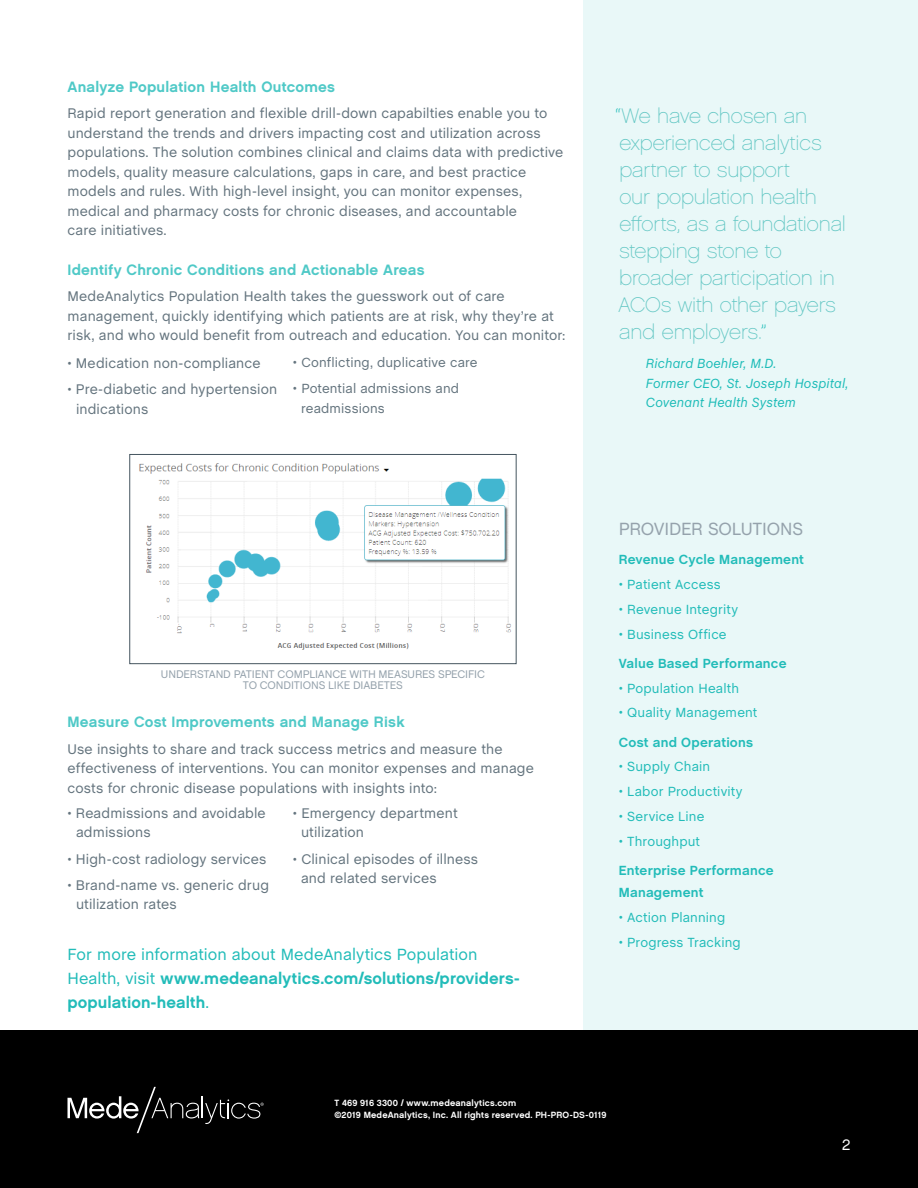
<style>
.page{position:relative;width:918px;height:1188px;background:#fff}
.page>*{position:absolute;margin:0;border:0;box-sizing:border-box;transform-origin:0 0}
.t1{font:21px/27px "Chalet Paris Nineteen Sixty";letter-spacing:-.005em;color:#64c7c4}
.t2{font:18px "Chalet";letter-spacing:-.01em;color:#95a2ac}
.t3{font:16.5px/24px "Chalet";color:#22bcb9}
.t4{font:15px "Chalet New York Nineteen Sixty";letter-spacing:.015em;color:#4fc9c7}
.t5{font:15px "Chalet London Nineteen Sixty";color:#fff}
.t6{font:14.25px/19.5px "Chalet";letter-spacing:.005em;color:#64747e}
.t7{font:13.5px "Chalet";letter-spacing:.01em;color:#22bcb9}
.t8{font:700 13.5px/22.5px "Chalet";letter-spacing:.015em;color:#22bcb9}
.t9{font:italic 13.5px/19.5px "Chalet";letter-spacing:.01em;color:#1dbcb8}
.t10{font:13.5px/19.5px "Chalet";letter-spacing:.01em;color:#64747e}
.t11{font:11.25px/11.2px "Chalet";letter-spacing:-.01em;color:#95a2ac;text-align:center}
.t12{font:9px/12px "Chalet New York Nineteen Sixty";letter-spacing:.015em;color:#fff}
.s1{font-size:13.5px}
.s2{color:#1dbcb8}
.s3{font-family:"Chalet New York Nineteen Sixty"}
</style>
<div class="page">
<div style="left:584px;top:0;width:334px;height:1188px;background:#e9f8f8"></div>
<div style="left:0;top:1031px;width:918px;height:157px;background:#000"></div>
<svg style="left:68px;top:1087px;width:196px;height:46px"></svg>
<img style="left:139px;top:463px;width:373px;height:187px">
<div style="left:130px;top:454px;width:386px;height:210px;border:1px solid #45555f"></div>
<p class="t4" style="left:67px;top:78px;width:269px">Analyze Population Health Outcomes</p>
<p class="t6" style="left:67px;top:104px;width:497px">Rapid report generation and flexible drill-down capabilties enable you to understand the trends and drivers impacting cost and utilization across populations. The solution combines clinical and claims data with predictive models, quality measure calculations, gaps in care, and best practice models and rules. With high-level insight, you can monitor expenses, medical and pharmacy costs for chronic diseases, and accountable<br>care initiatives.</p>
<p class="t4" style="left:67px;top:261px;width:359px">Identify Chronic Conditions and Actionable Areas</p>
<p class="t6" style="left:67px;top:287px;width:499px">MedeAnalytics Population Health takes the guesswork out of care management, quickly identifying which patients are at risk, why they’re at risk, and who would benefit from outreach and education. You can monitor:</p>
<p class="t6" style="left:68px;top:353px;width:195px"><span class="s1">•</span> Medication non-compliance</p>
<p class="t6" style="left:76px;top:379px;width:203px;text-indent:-9px"><span class="s1">•</span> Pre-diabetic and hypertension indications</p>
<p class="t10" style="left:293px;top:353px;width:186px">• Conflicting, duplicative care</p>
<p class="t10" style="left:301px;top:379px;width:160px;text-indent:-8px">• Potential admissions and readmissions</p>
<p class="t1" style="left:615px;top:102px;width:232px"><span class="s2">“</span>We have chosen an experienced analytics partner to support<br>our population health efforts, as a foundational stepping stone to broader participation in<br>ACOs with other payers and employers.<span class="s2">”</span></p>
<p class="t9" style="left:646px;top:354px;width:204px">Richard Boehler, M.D.<br>Former CEO, St. Joseph Hospital,<br>Covenant Health System</p>
<p class="t11" style="left:161px;top:669px;width:325px">UNDERSTAND PATIENT COMPLIANCE WITH MEASURES SPECIFIC<br>TO CONDITIONS LIKE DIABETES</p>
<p class="t4" style="left:67px;top:713px;width:339px">Measure Cost Improvements and Manage Risk</p>
<p class="t6" style="left:67px;top:739px;width:468px">Use insights to share and track success metrics and measure the effectiveness of interventions. You can monitor expenses and manage costs for chronic disease populations with insights into:</p>
<p class="t6" style="left:76px;top:803px;width:191px;text-indent:-9px"><span class="s1">•</span> Readmissions and avoidable admissions</p>
<p class="t6" style="left:68px;top:849px;width:200px"><span class="s1">•</span> High-cost radiology services</p>
<p class="t6" style="left:76px;top:875px;width:195px;text-indent:-9px"><span class="s1">•</span> Brand-name vs. generic drug utilization rates</p>
<p class="t6" style="left:301px;top:803px;width:158px;text-indent:-8px"><span class="s1">•</span> Emergency department utilization</p>
<p class="t6" style="left:301px;top:849px;width:179px;text-indent:-8px"><span class="s1">•</span> Clinical episodes of illness and related services</p>
<p class="t3" style="left:68px;top:942px;width:454px">For more information about MedeAnalytics Population<br>Health, visit <span class="s3">www.medeanalytics.com/solutions/providers&shy;population-health</span>.</p>
<p class="t2" style="left:619px;top:518px;width:186px">PROVIDER SOLUTIONS</p>
<p class="t8" style="left:619px;top:549px;width:187px">Revenue Cycle Management</p>
<p class="t7" style="left:619px;top:576px;width:103px">• Patient Access</p>
<p class="t7" style="left:619px;top:601px;width:121px">• Revenue Integrity</p>
<p class="t7" style="left:619px;top:626px;width:109px">• Business Office</p>
<p class="t8" style="left:619px;top:653px;width:169px">Value Based Performance</p>
<p class="t7" style="left:619px;top:680px;width:122px">• Population Health</p>
<p class="t7" style="left:619px;top:705px;width:140px">• Quality Management</p>
<p class="t8" style="left:619px;top:732px;width:136px">Cost and Operations</p>
<p class="t7" style="left:619px;top:759px;width:93px">• Supply Chain</p>
<p class="t7" style="left:619px;top:783px;width:125px">• Labor Productivity</p>
<p class="t7" style="left:619px;top:808px;width:87px">• Service Line</p>
<p class="t7" style="left:619px;top:833px;width:83px">• Throughput</p>
<p class="t8" style="left:619px;top:860px;width:156px">Enterprise Performance<br>Management</p>
<p class="t7" style="left:619px;top:909px;width:108px">• Action Planning</p>
<p class="t7" style="left:619px;top:934px;width:123px">• Progress Tracking</p>
<p class="t12" style="left:334px;top:1097px;width:274px">T 469 916 3300 / www.medeanalytics.com<br>©2019 MedeAnalytics, Inc. All rights reserved. PH-PRO-DS-0119</p>
<p class="t5" style="left:842px;top:1136px;width:10px">2</p>
</div>
